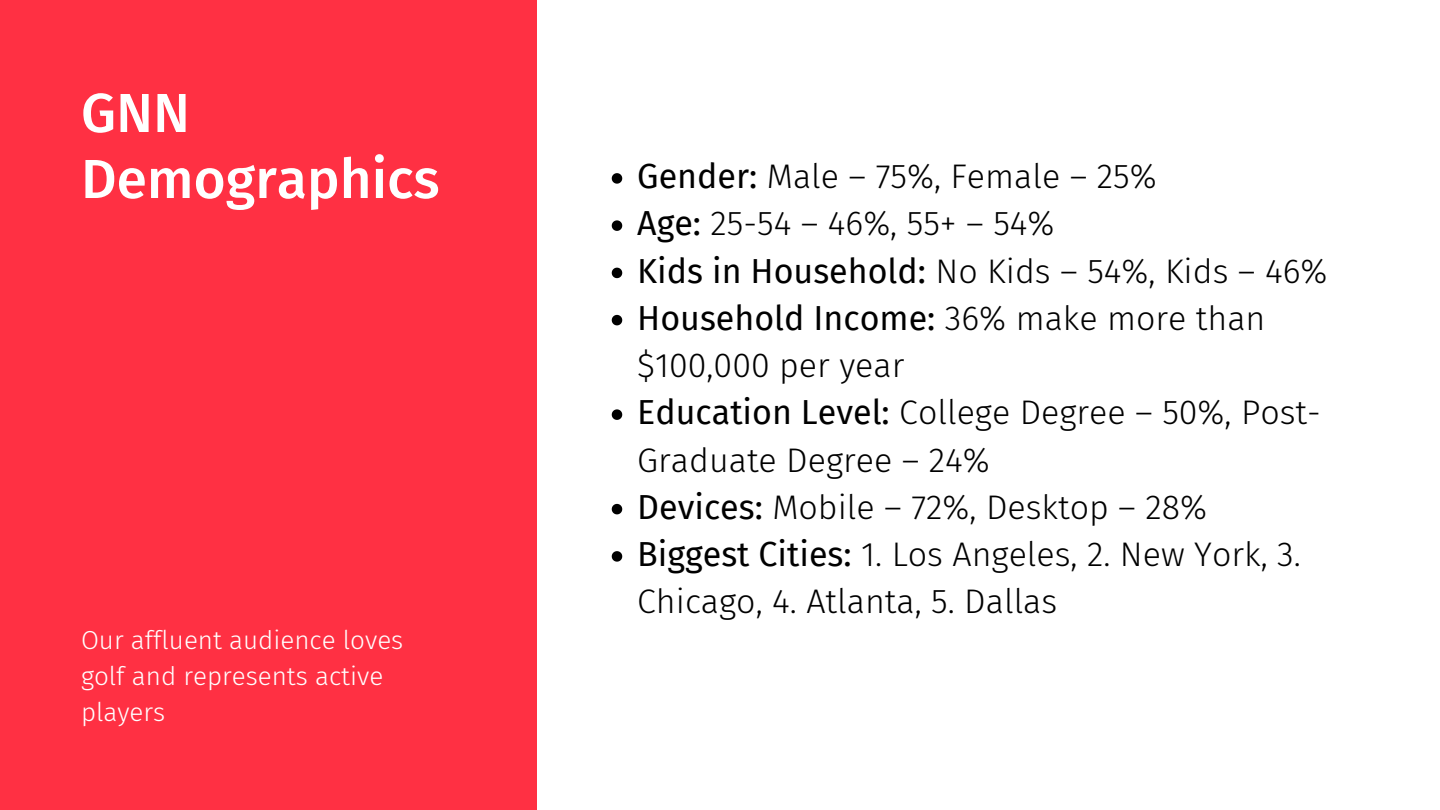
<style>
.page{position:relative;width:1440px;height:810px;background:#fff}
.page>*{position:absolute;margin:0;border:0;box-sizing:border-box;transform-origin:0 0}
.t1{font:500 55px/66px "Fira Sans";color:#fff}
.t2{font:300 34px/47.2px "Fira Sans";color:#000}
.t3{font:300 26px/36px "Fira Sans";color:#fff}
.s1{font-weight:400}
</style>
<div class="page">
<div style="left:0;top:0;width:537px;height:810px;background:#ff3043"></div>
<svg style="left:612px;top:173px;width:10px;height:11px"></svg>
<svg style="left:612px;top:220px;width:10px;height:11px"></svg>
<svg style="left:612px;top:268px;width:10px;height:10px"></svg>
<svg style="left:612px;top:315px;width:10px;height:10px"></svg>
<svg style="left:612px;top:409px;width:10px;height:11px"></svg>
<svg style="left:612px;top:504px;width:10px;height:10px"></svg>
<svg style="left:612px;top:551px;width:10px;height:11px"></svg>
<h1 class="t1" style="left:81px;top:81px;width:360px">GNN<br>Demographics</h1>
<p class="t3" style="left:81px;top:622px;width:324px">Our affluent audience loves golf and represents active players</p>
<p class="t2" style="left:637px;top:153px;width:521px"><span class="s1">Gender:</span> Male – 75%, Female – 25%</p>
<p class="t2" style="left:637px;top:200px;width:419px"><span class="s1">Age:</span> 25-54 – 46%, 55+ – 54%</p>
<p class="t2" style="left:637px;top:248px;width:692px"><span class="s1">Kids in Household:</span> No Kids – 54%, Kids – 46%</p>
<p class="t2" style="left:637px;top:295px;width:630px"><span class="s1">Household Income:</span> 36% make more than $100,000 per year</p>
<p class="t2" style="left:637px;top:389px;width:685px"><span class="s1">Education Level:</span> College Degree – 50%, Post-<br>Graduate Degree – 24%</p>
<p class="t2" style="left:637px;top:484px;width:571px"><span class="s1">Devices:</span> Mobile – 72%, Desktop – 28%</p>
<p class="t2" style="left:637px;top:531px;width:665px"><span class="s1">Biggest Cities:</span> 1. Los Angeles, 2. New York, 3.<br>Chicago, 4. Atlanta, 5. Dallas</p>
</div>
